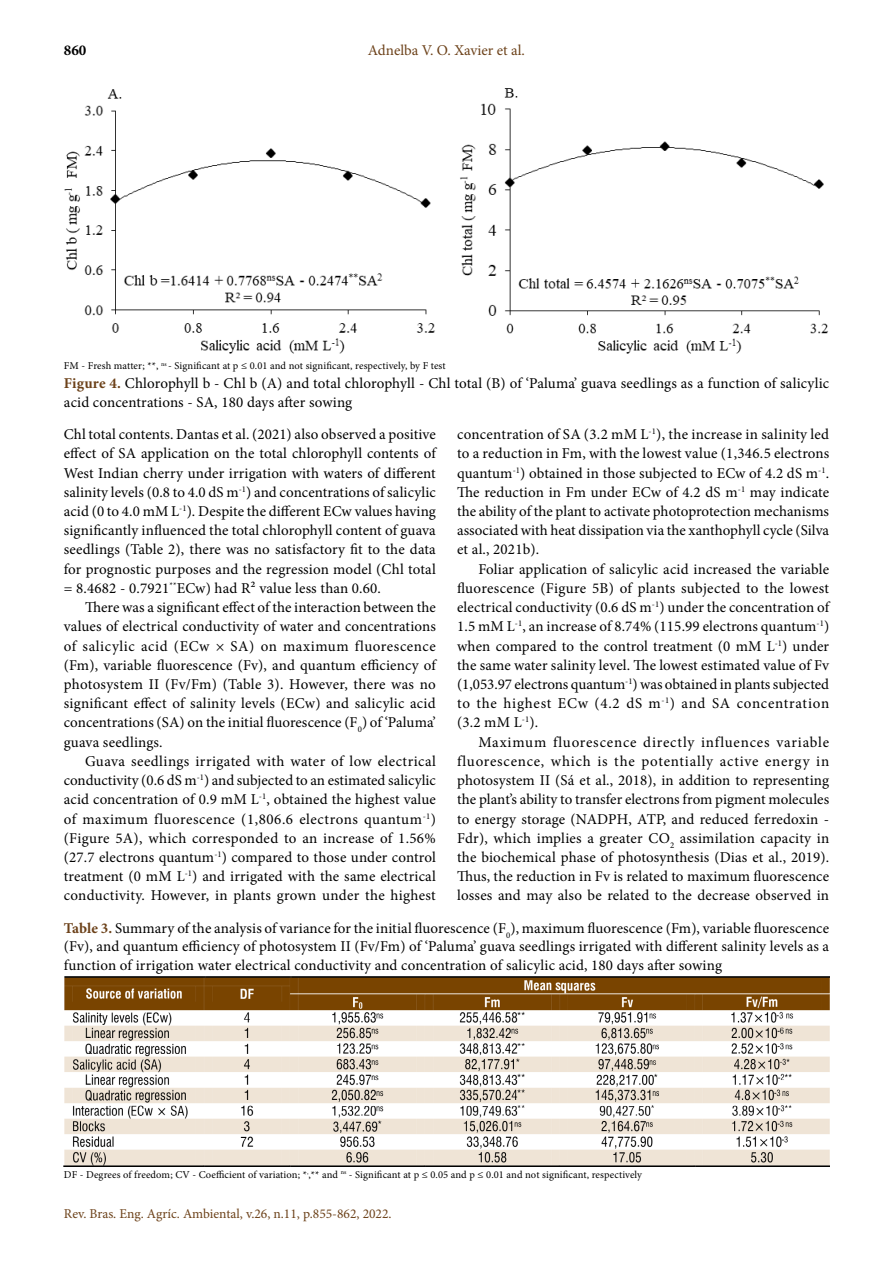
<style>
.page{position:relative;width:893px;height:1263px;background:#fff}
.page>*{position:absolute;margin:0;border:0;box-sizing:border-box;transform-origin:0 0}
.t1{font:15px/19.2px "Minion Pro";letter-spacing:.01em;color:#000;text-align:justify}
.t2{font:15px "Minion Pro";color:#6c4119}
.t3{font:700 15px "Minion Pro";color:#000}
.t4{font:13.5px "Minion Pro";color:#6c4119}
.t5{font:10.5px "Minion Pro";letter-spacing:.01em;color:#000}
.s1{font-weight:700;color:#6c4119}
</style>
<div class="page">
<img style="left:64px;top:89px;width:371px;height:265px">
<img style="left:460px;top:88px;width:368px;height:266px">
<img style="left:64px;top:976px;width:765px;height:190px">
<p class="t3" style="left:64px;top:40px;width:24px">860</p>
<p class="t2" style="left:368px;top:40px;width:159px">Adnelba V. O. Xavier et al.</p>
<p class="t5" style="left:64px;top:359px;width:383px">FM - Fresh matter; **, <sup>ns</sup> - Significant at p ≤ 0.01 and not significant, respectively, by F test</p>
<p class="t1" style="left:64px;top:374px;width:767px;line-height:18.8px"><span class="s1">Figure 4.</span> Chlorophyll b - Chl b (A) and total chlorophyll - Chl total (B) of ‘Paluma’ guava seedlings as a function of salicylic acid concentrations - SA, 180 days after sowing</p>
<p class="t1" style="left:64px;top:425px;width:374px">Chl total contents. Dantas et al. (2021) also observed a positive effect of SA application on the total chlorophyll contents of West Indian cherry under irrigation with waters of different salinity levels (0.8 to 4.0 dS m<sup>-1</sup>) and concentrations of salicylic acid (0 to 4.0 mM L<sup>-1</sup>). Despite the different ECw values having significantly influenced the total chlorophyll content of guava seedlings (Table 2), there was no satisfactory fit to the data for prognostic purposes and the regression model (Chl total = 8.4682 - 0.7921<sup>**</sup>ECw) had R² value less than 0.60.</p>
<p class="t1" style="left:64px;top:598px;width:374px;text-indent:21px">There was a significant effect of the interaction between the values of electrical conductivity of water and concentrations of salicylic acid (ECw × SA) on maximum fluorescence (Fm), variable fluorescence (Fv), and quantum efficiency of photosystem II (Fv/Fm) (Table 3). However, there was no significant effect of salinity levels (ECw) and salicylic acid concentrations (SA) on the initial fluorescence (F<sub>0</sub>) of ‘Paluma’ guava seedlings.</p>
<p class="t1" style="left:64px;top:751px;width:374px;text-indent:21px">Guava seedlings irrigated with water of low electrical conductivity (0.6 dS m<sup>-1</sup>) and subjected to an estimated salicylic acid concentration of 0.9 mM L<sup>-1</sup>, obtained the highest value of maximum fluorescence (1,806.6 electrons quantum<sup>-1</sup>) (Figure 5A), which corresponded to an increase of 1.56% (27.7 electrons quantum<sup>-1</sup>) compared to those under control treatment (0 mM L<sup>-1</sup>) and irrigated with the same electrical conductivity. However, in plants grown under the highest</p>
<p class="t1" style="left:457px;top:425px;width:374px">concentration of SA (3.2 mM L<sup>-1</sup>), the increase in salinity led to a reduction in Fm, with the lowest value (1,346.5 electrons quantum<sup>-1</sup>) obtained in those subjected to ECw of 4.2 dS m<sup>-1</sup>.<br>The reduction in Fm under ECw of 4.2 dS m<sup>-1</sup> may indicate the ability of the plant to activate photoprotection mechanisms associated with heat dissipation via the xanthophyll cycle (Silva et al., 2021b).</p>
<p class="t1" style="left:457px;top:559px;width:374px;text-indent:21px">Foliar application of salicylic acid increased the variable fluorescence (Figure 5B) of plants subjected to the lowest electrical conductivity (0.6 dS m<sup>-1</sup>) under the concentration of 1.5 mM L<sup>-1</sup>, an increase of 8.74% (115.99 electrons quantum<sup>-1</sup>) when compared to the control treatment (0 mM L<sup>-1</sup>) under the same water salinity level. The lowest estimated value of Fv (1,053.97 electrons quantum<sup>-1</sup>) was obtained in plants subjected to the highest ECw (4.2 dS m<sup>-1</sup>) and SA concentration (3.2 mM L<sup>-1</sup>).</p>
<p class="t1" style="left:457px;top:732px;width:374px;text-indent:21px">Maximum fluorescence directly influences variable fluorescence, which is the potentially active energy in photosystem II (Sá et al., 2018), in addition to representing the plant’s ability to transfer electrons from pigment molecules to energy storage (NADPH, ATP, and reduced ferredoxin - Fdr), which implies a greater CO<sub>2</sub> assimilation capacity in the biochemical phase of photosynthesis (Dias et al., 2019).<br>Thus, the reduction in Fv is related to maximum fluorescence losses and may also be related to the decrease observed in</p>
<p class="t1" style="left:64px;top:918px;width:767px;line-height:18.8px"><span class="s1">Table 3.</span> Summary of the analysis of variance for the initial fluorescence (F<sub>0</sub>), maximum fluorescence (Fm), variable fluorescence (Fv), and quantum efficiency of photosystem II (Fv/Fm) of ‘Paluma’ guava seedlings irrigated with different salinity levels as a function of irrigation water electrical conductivity and concentration of salicylic acid, 180 days after sowing</p>
<p class="t5" style="left:64px;top:1167px;width:580px">DF - Degrees of freedom; CV - Coefficient of variation; *<sup>,</sup>,** and <sup>ns</sup> - Significant at p ≤ 0.05 and p ≤ 0.01 and not significant, respectively</p>
<p class="t4" style="left:64px;top:1204px;width:329px">Rev. Bras. Eng. Agríc. Ambiental, v.26, n.11, p.855-862, 2022.</p>
</div>
